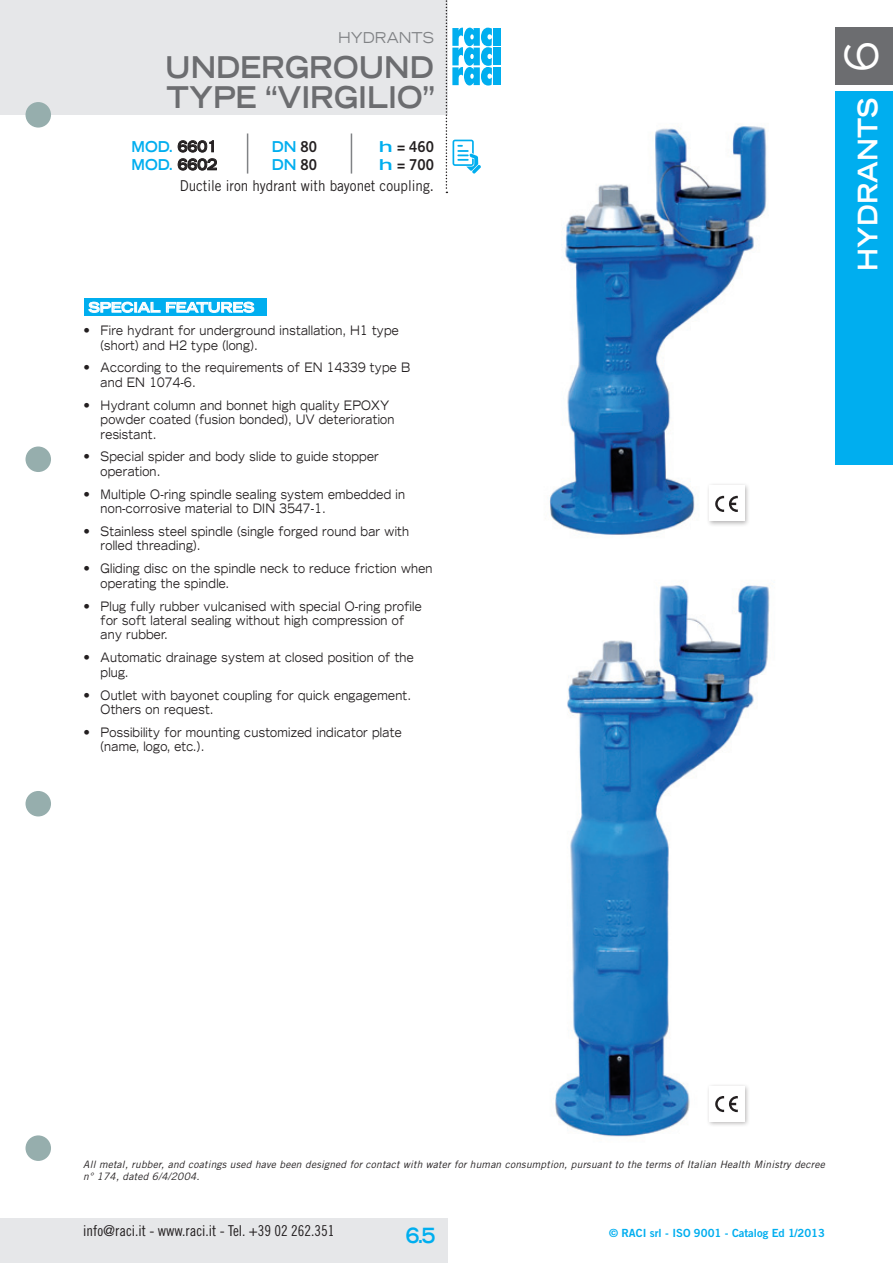
<style>
.page{position:relative;width:893px;height:1263px;background:#fff}
.page>*{position:absolute;margin:0;border:0;box-sizing:border-box;transform-origin:0 0}
.t1{font:expanded 45px "Trade Gothic LH";color:#fff;scale:.9 1}
.t2{font:700 expanded 30px "Trade Gothic LH";color:#6c6d70;scale:.9 1}
.t3{font:700 expanded 27px "Trade Gothic LH";color:#fff;scale:.9 1}
.t4{font:700 expanded 21px "Trade Gothic LH";color:#00aeef;scale:.9 1}
.t5{font:15px "Trade Gothic Cond Eighteen";color:#231f20}
.t6{font:15px "Trade Gothic";color:#231f20;scale:.9 1}
.t7{font:700 expanded 15px "Trade Gothic LH";letter-spacing:.005em;color:#00aeef;scale:.9 1}
.t8{font:15px "Trade Gothic Bold Two";color:#231f20;scale:.9 1}
.t9{font:expanded 15px "Trade Gothic LH";color:#808285;scale:.9 1}
.t10{font:700 expanded 13.5px "Trade Gothic LH";color:#fff}
.t11{font:expanded 13.05px/14.4px "Trade Gothic LH";letter-spacing:.025em;color:#231f20}
.t12{font:11.25px "Trade Gothic Bold Two";color:#00aeef}
.t13{font:italic 10.2px/12.3px "Trade Gothic";letter-spacing:.02em;color:#231f20}
.s1{color:#231f20}
.s2{font-family:"Trade Gothic Bold Two";font-weight:400;font-stretch:normal;color:#231f20}
.s3{font-family:"Trade Gothic LH";font-weight:700;font-stretch:expanded;color:#00aeef}
</style>
<div class="page">
<div style="left:0;top:1218px;width:447px;height:45px;background:#e6e7e9"></div>
<div style="left:84px;top:298px;width:183px;height:17px;background:#00aeef"></div>
<svg style="left:89px;top:302px;width:71px;height:11px"></svg>
<svg style="left:166px;top:302px;width:88px;height:11px"></svg>
<img style="left:549px;top:124px;width:218px;height:411px">
<img style="left:553px;top:584px;width:217px;height:553px">
<div style="left:706px;top:1083px;width:45px;height:44px;background:#231f20;opacity:.34"></div>
<div style="left:710px;top:1086px;width:35px;height:35px;background:#fff"></div>
<svg style="left:715px;top:1096px;width:23px;height:16px"></svg>
<div style="left:706px;top:483px;width:45px;height:44px;background:#231f20;opacity:.34"></div>
<div style="left:710px;top:486px;width:35px;height:35px;background:#fff"></div>
<svg style="left:715px;top:496px;width:23px;height:16px"></svg>
<div style="left:836px;top:91px;width:57px;height:374px;background:#00aeef"></div>
<div style="left:836px;top:28px;width:57px;height:57px;background:#6c6d70"></div>
<div style="left:494px;top:28px;width:7px;height:18px;background:#00aeef"></div>
<div style="left:494px;top:48px;width:7px;height:17px;background:#00aeef"></div>
<div style="left:494px;top:67px;width:7px;height:18px;background:#00aeef"></div>
<div style="left:0;top:0;width:447px;height:115px;background:#e6e7e9"></div>
<svg style="left:446px;top:0;width:46px;height:193px"></svg>
<hr style="left:247px;top:133px;width:1px;height:41px;background:#808285">
<hr style="left:351px;top:133px;width:1px;height:41px;background:#808285">
<svg style="left:178px;top:140px;width:36px;height:12px"></svg>
<svg style="left:178px;top:158px;width:39px;height:12px"></svg>
<div style="left:26px;top:102px;width:25px;height:26px;background:#96aead;border-radius:50%"></div>
<div style="left:26px;top:446px;width:25px;height:26px;background:#96aead;border-radius:50%"></div>
<div style="left:26px;top:791px;width:25px;height:25px;background:#96aead;border-radius:50%"></div>
<div style="left:26px;top:1135px;width:25px;height:26px;background:#96aead;border-radius:50%"></div>
<p class="t9" style="left:338px;top:27px;width:95px">HYDRANTS</p>
<h2 class="t2" style="left:165px;top:48px;width:28px">UNDERGR</h2>
<h2 class="t2" style="left:333px;top:48px;width:56px">OUND</h2>
<h2 class="t2" style="left:167px;top:78px;width:143px">TYPE “VIRGILI</h2>
<h2 class="t2" style="left:397px;top:78px;width:43px">O”</h2>
<p class="t7" style="left:132px;top:137px;width:97px">MOD. <span class="s1">6601</span></p>
<p class="t7" style="left:272px;top:137px;width:52px">DN <span class="s2">80</span></p>
<p class="t8" style="left:379px;top:137px;width:63px"><span class="s3">H</span> = 460</p>
<p class="t7" style="left:132px;top:155px;width:97px">MOD. <span class="s1">6602</span></p>
<p class="t7" style="left:272px;top:155px;width:52px">DN <span class="s2">80</span></p>
<p class="t8" style="left:379px;top:155px;width:63px"><span class="s3">H</span> = 700</p>
<p class="t6" style="left:180px;top:176px;width:284px">Ductile iron hydrant with bayonet coupling.</p>
<p class="t10" style="left:88px;top:299px;width:167px">SPECIAL FEATURES</p>
<p class="t11" style="left:101px;top:323px;width:300px;text-indent:-17px">• Fire hydrant for underground installation, H1 type (short) and H2 type (long).</p>
<p class="t11" style="left:101px;top:360px;width:311px;text-indent:-17px">• According to the requirements of EN 14339 type B and EN 1074-6.</p>
<p class="t11" style="left:101px;top:397px;width:295px;text-indent:-17px">• Hydrant column and bonnet high quality EPOXY powder coated (fusion bonded), UV deterioration resistant.</p>
<p class="t11" style="left:101px;top:449px;width:280px;text-indent:-17px">• Special spider and body slide to guide stopper operation.</p>
<p class="t11" style="left:101px;top:487px;width:306px;text-indent:-17px">• Multiple O-ring spindle sealing system embedded in non-corrosive material to DIN 3547-1.</p>
<p class="t11" style="left:101px;top:524px;width:310px;text-indent:-17px">• Stainless steel spindle (single forged round bar with rolled threading).</p>
<p class="t11" style="left:101px;top:561px;width:334px;text-indent:-17px">• Gliding disc on the spindle neck to reduce friction when operating the spindle.</p>
<p class="t11" style="left:101px;top:598px;width:323px;text-indent:-17px">• Plug fully rubber vulcanised with special O-ring profile for soft lateral sealing without high compression of any rubber.</p>
<p class="t11" style="left:101px;top:650px;width:315px;text-indent:-17px">• Automatic drainage system at closed position of the plug.</p>
<p class="t11" style="left:101px;top:687px;width:312px;text-indent:-17px">• Outlet with bayonet coupling for quick engagement.<br>Others on request.</p>
<p class="t11" style="left:101px;top:725px;width:303px;text-indent:-17px">• Possibility for mounting customized indicator plate (name, logo, etc.).</p>
<h1 class="t1" style="left:832px;top:71px;width:34px;rotate:-90deg">6</h1>
<h3 class="t3" style="left:850px;top:271px;width:190px;rotate:-90deg">HYDRANTS</h3>
<p class="t13" style="left:83px;top:1158px;width:743px">All metal, rubber, and coatings used have been designed for contact with water for human consumption, pursuant to the terms of Italian Health Ministry decree n° 174, dated 6/4/2004.</p>
<p class="t5" style="left:83px;top:1222px;width:253px">info@raci.it - www.raci.it - Tel. +39 02 262.351</p>
<h3 class="t4" style="left:406px;top:1221px;width:34px">6.5</h3>
<p class="t12" style="left:609px;top:1226px;width:217px">© RACI srl - ISO 9001 - Catalog Ed 1/2013</p>
</div>
